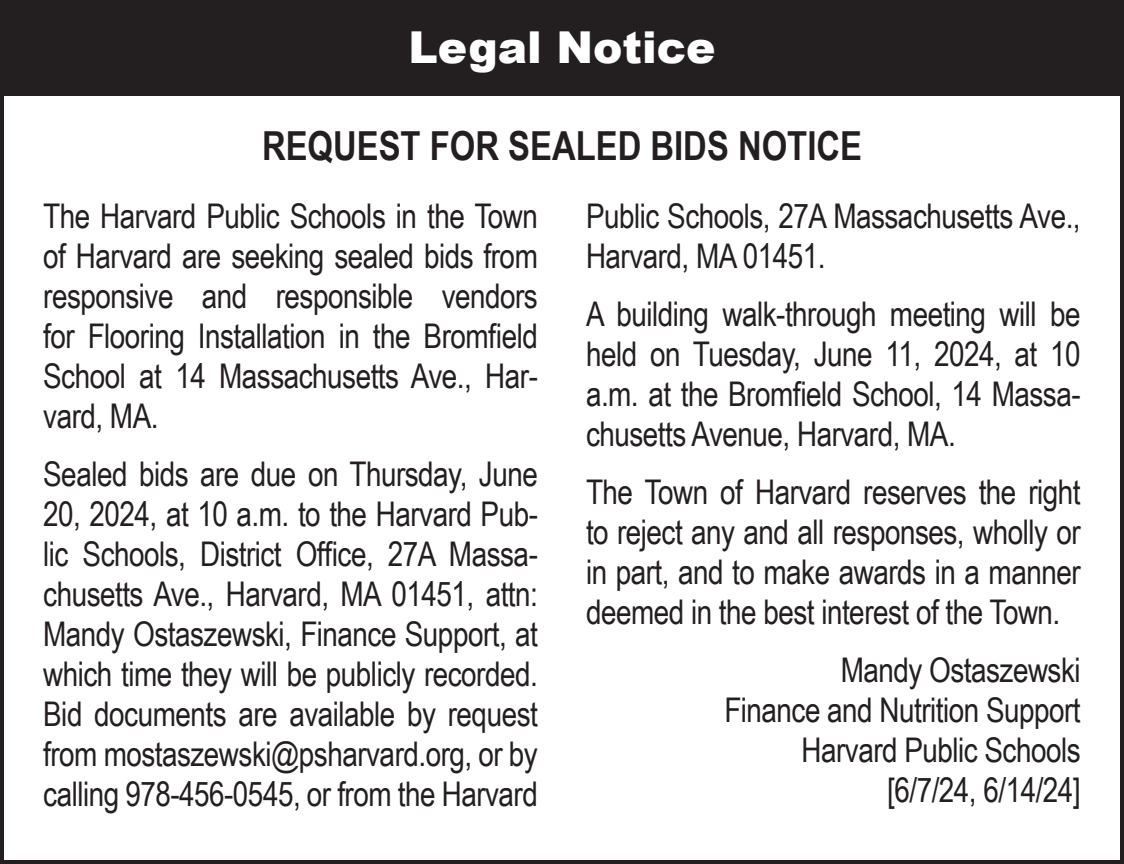
<style>
.page{position:relative;width:1124px;height:864px;background:#fff}
.page>*{position:absolute;margin:0;border:0;box-sizing:border-box;transform-origin:0 0}
.t1{font:900 44px "Arial";color:#fff}
.t2{font:700 40px "Arial Narrow";color:#231f20}
.t3{font:34px/40px "Arial Narrow";letter-spacing:-.015em;color:#231f20;text-align:justify}
</style>
<div class="page">
<div style="left:0;top:0;width:1123px;height:95px;background:#231f20"></div>
<div style="left:0;top:0;width:1123px;height:864px;border:4px solid #231f20"></div>
<p class="t1" style="left:408px;top:16px;width:308px">Legal Notice</p>
<p class="t2" style="left:262px;top:115px;width:601px">REQUEST FOR SEALED BIDS NOTICE</p>
<p class="t3" style="left:43px;top:195px;width:496px">The Harvard Public Schools in the Town of Harvard are seeking sealed bids from responsive and responsible vendors for Flooring Installation in the Bromfield School at 14 Massachusetts Ave., Har&shy;vard, MA.</p>
<p class="t3" style="left:43px;top:453px;width:496px">Sealed bids are due on Thursday, June 20, 2024, at 10 a.m. to the Harvard Pub&shy;lic Schools, District Office, 27A Massa&shy;chusetts Ave., Harvard, MA 01451, attn:<br>Mandy Ostaszewski, Finance Support, at which time they will be publicly recorded.<br>Bid documents are available by request from mostaszewski@psharvard.org, or by calling 978-456-0545, or from the Harvard</p>
<p class="t3" style="left:586px;top:195px;width:496px">Public Schools, 27A Massachusetts Ave.,<br>Harvard, MA 01451.</p>
<p class="t3" style="left:586px;top:293px;width:496px">A building walk-through meeting will be held on Tuesday, June 11, 2024, at 10 a.m. at the Bromfield School, 14 Massa&shy;chusetts Avenue, Harvard, MA.</p>
<p class="t3" style="left:586px;top:471px;width:496px">The Town of Harvard reserves the right to reject any and all responses, wholly or in part, and to make awards in a manner deemed in the best interest of the Town.</p>
<p class="t3" style="left:840px;top:649px;width:241px">Mandy Ostaszewski</p>
<p class="t3" style="left:724px;top:689px;width:358px">Finance and Nutrition Support</p>
<p class="t3" style="left:801px;top:729px;width:281px">Harvard Public Schools</p>
<p class="t3" style="left:887px;top:769px;width:195px">[6/7/24, 6/14/24]</p>
</div>
